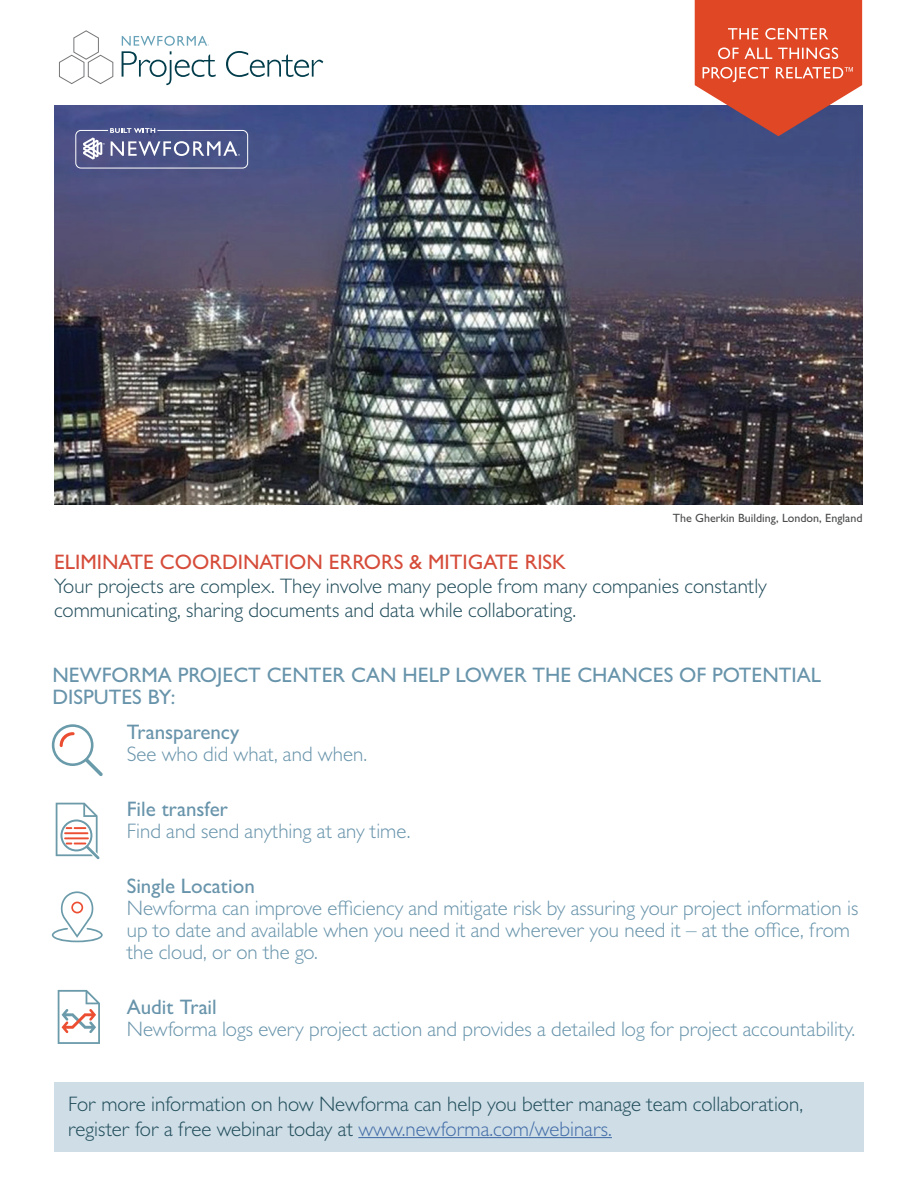
<style>
.page{position:relative;width:918px;height:1188px;background:#fff}
.page>*{position:absolute;margin:0;border:0;box-sizing:border-box;transform-origin:0 0}
.t1{font:300 21px/21.8px "Gill Sans MT Pro";color:#6894ab}
.t2{font:300 21px/24px "Gill Sans MT Pro";color:#214d5b}
.t3{font:500 21px/21.8px "Gill Sans MT Pro";color:#6894ab}
.t4{font:500 21px "Gill Sans MT Pro";color:#d64c3a}
.t5{font:500 12px "Gill Sans MT Pro";color:#4b4c4d}
.s1{color:#436da8}
</style>
<div class="page">
<img style="left:55px;top:106px;width:807px;height:399px">
<div style="left:54px;top:1082px;width:810px;height:69px;background:#cedde6"></div>
<hr style="left:358px;top:1137px;width:254px;height:1px;background:#436da8">
<svg style="left:226px;top:51px;width:97px;height:26px"></svg>
<svg style="left:122px;top:36px;width:94px;height:49px"></svg>
<svg style="left:59px;top:30px;width:55px;height:54px"></svg>
<svg style="left:52px;top:724px;width:51px;height:52px"></svg>
<svg style="left:52px;top:891px;width:51px;height:51px"></svg>
<svg style="left:58px;top:990px;width:42px;height:54px"></svg>
<svg style="left:56px;top:803px;width:43px;height:56px"></svg>
<svg style="left:695px;top:0;width:167px;height:136px;background:#c85745"></svg>
<svg style="left:83px;top:128px;width:157px;height:32px;background:#6c739e"></svg>
<div style="left:75px;top:130px;width:173px;height:38px;border:1px solid #fff;border-radius:5px"></div>
<p class="t5" style="left:673px;top:510px;width:191px">The Gherkin Building, London, England</p>
<p class="t4" style="left:54px;top:550px;width:514px">ELIMINATE COORDINATION ERRORS &amp; MITIGATE RISK</p>
<p class="t2" style="left:54px;top:574px;width:714px">Your projects are complex. They involve many people from many companies constantly communicating, sharing documents and data while collaborating.</p>
<p class="t3" style="left:52px;top:664px;width:770px">NEWFORMA PROJECT CENTER CAN HELP LOWER THE CHANCES OF POTENTIAL<br>DISPUTES BY:</p>
<p class="t3" style="left:127px;top:721px;width:114px">Transparency</p>
<p class="t1" style="left:127px;top:742px;width:242px">See who did what, and when.</p>
<p class="t3" style="left:127px;top:798px;width:103px">File transfer</p>
<p class="t1" style="left:127px;top:820px;width:285px">Find and send anything at any time.</p>
<p class="t3" style="left:127px;top:875px;width:130px">Single Location</p>
<p class="t1" style="left:127px;top:897px;width:733px">Newforma can improve efficiency and mitigate risk by assuring your project information is up to date and available when you need it and wherever you need it – at the office, from the cloud, or on the go.</p>
<p class="t3" style="left:127px;top:996px;width:92px">Audit Trail</p>
<p class="t1" style="left:127px;top:1018px;width:730px">Newforma logs every project action and provides a detailed log for project accountability.</p>
<p class="t2" style="left:68px;top:1091px;width:737px;line-height:24.8px">For more information on how Newforma can help you better manage team collaboration, register for a free webinar today at <span class="s1">www.newforma.com/webinars.</span></p>
</div>
